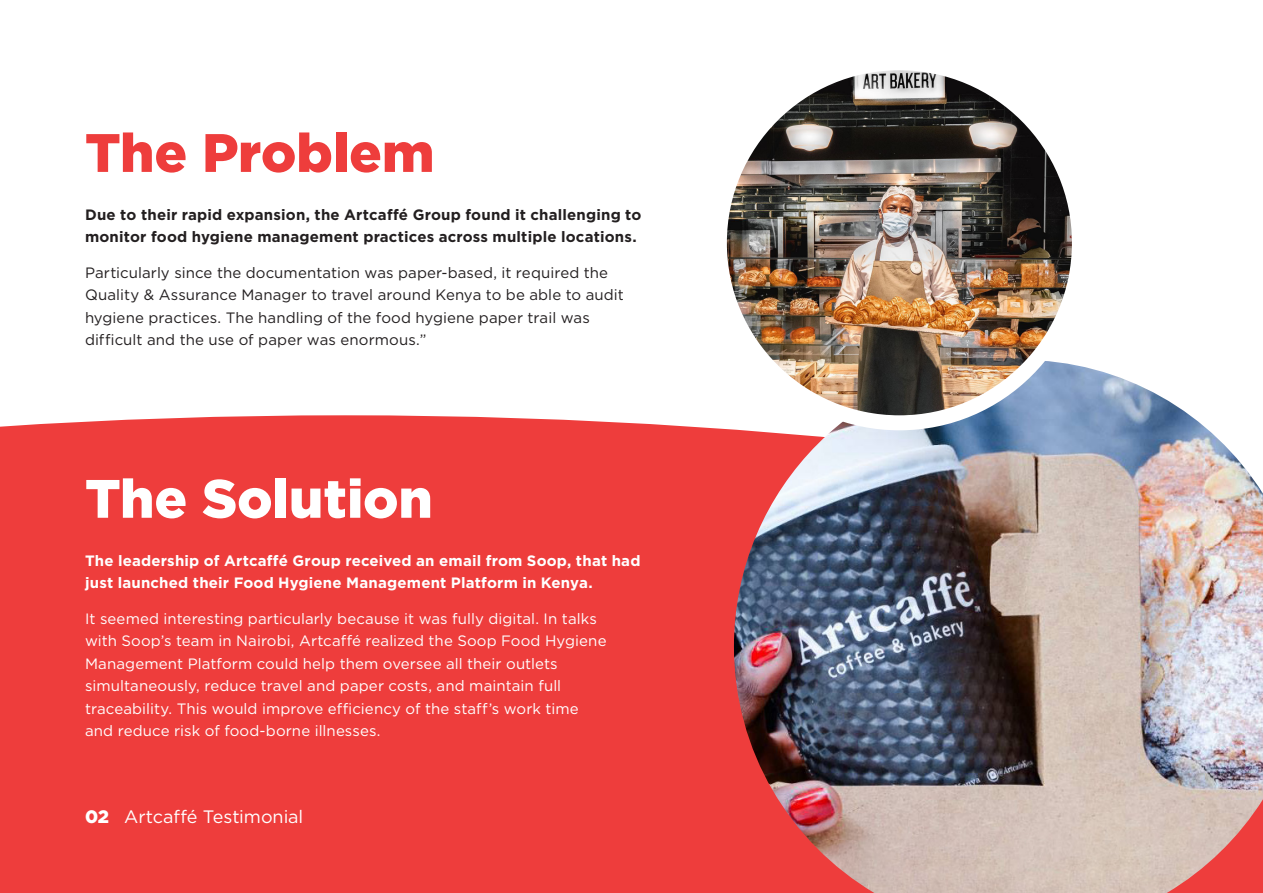
<style>
.page{position:relative;width:1263px;height:893px;background:#fff}
.page>*{position:absolute;margin:0;border:0;box-sizing:border-box;transform-origin:0 0}
.t1{font:900 54px "Gotham HTF";color:#fff}
.t2{font:900 54px "Gotham HTF";color:#ee3d3c}
.t3{font:18px "Gotham HTF";letter-spacing:-.005em;color:#fff}
.t4{font:15px/22.5px "Gotham HTF";letter-spacing:.005em;color:#fff}
.t5{font:15px/22.5px "Gotham HTF";letter-spacing:.005em;color:#231f20}
.t6{font:700 15px/22.5px "Gotham HTF";letter-spacing:.01em;color:#231f20}
.t7{font:700 15px/22.5px "Gotham HTF";letter-spacing:.01em;color:#fff}
.s1{font-weight:900}
</style>
<div class="page">
<div style="left:0;top:415px;width:734px;height:478px;background:#ee3d3c"></div>
<img style="left:734px;top:366px;width:529px;height:527px">
<img style="left:723px;top:71px;width:356px;height:350px">
<div style="left:712px;top:55px;width:375px;height:375px;border:15px solid #fff;border-radius:50%"></div>
<p class="t2" style="left:85px;top:122px;width:351px">The Problem</p>
<p class="t6" style="left:85px;top:203px;width:558px">Due to their rapid expansion, the Artcaffé Group found it challenging to monitor food hygiene management practices across multiple locations.</p>
<p class="t5" style="left:85px;top:261px;width:540px">Particularly since the documentation was paper-based, it required the Quality &amp; Assurance Manager to travel around Kenya to be able to audit hygiene practices. The handling of the food hygiene paper trail was difficult and the use of paper was enormous.”</p>
<p class="t1" style="left:85px;top:467px;width:349px">The Solution</p>
<p class="t7" style="left:85px;top:549px;width:557px">The leadership of Artcaffé Group received an email from Soop, that had just launched their Food Hygiene Management Platform in Kenya.</p>
<p class="t4" style="left:85px;top:607px;width:523px">It seemed interesting particularly because it was fully digital. In talks with Soop’s team in Nairobi, Artcaffé realized the Soop Food Hygiene Management Platform could help them oversee all their outlets simultaneously, reduce travel and paper costs, and maintain full traceability. This would improve efficiency of the staff’s work time and reduce risk of food-borne illnesses.</p>
<p class="t3" style="left:85px;top:806px;width:220px"><span class="s1">02</span> Artcaffé Testimonial</p>
</div>
